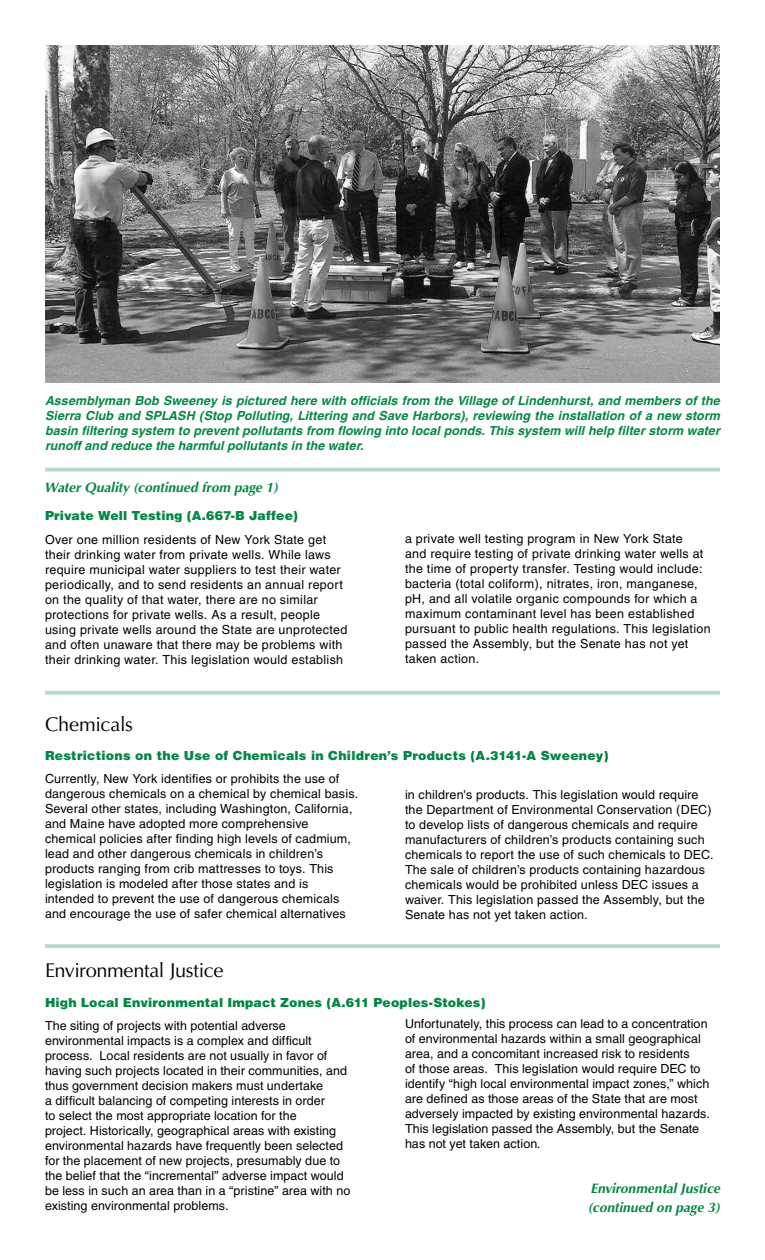
<style>
.page{position:relative;width:765px;height:1260px;background:#fff}
.page>*{position:absolute;margin:0;border:0;box-sizing:border-box;transform-origin:0 0}
.t1{font:20px "Optima";letter-spacing:-.02em;color:#000}
.t2{font:italic 700 13.75px/18.8px "Optima";letter-spacing:-.005em;color:#048743}
.t3{font:12.5px/15px "Helvetica";letter-spacing:.015em;color:#000}
.t4{font:italic 700 12.5px/15px "Helvetica";letter-spacing:.005em;color:#048743;text-align:justify}
.t5{font:900 12.5px "Helvetica";letter-spacing:.015em;color:#048743}
</style>
<div class="page">
<img style="left:45px;top:45px;width:675px;height:338px">
<svg style="left:45px;top:691px;width:675px;height:4px;background:#bbdecc"></svg>
<hr style="left:45px;top:944px;width:675px;height:4px;background:#b4dbc7">
<hr style="left:45px;top:468px;width:675px;height:3px;background:#b4dbc7">
<p class="t4" style="left:45px;top:393px;width:676px">Assemblyman Bob Sweeney is pictured here with officials from the Village of Lindenhurst, and members of the Sierra Club and SPLASH (Stop Polluting, Littering and Save Harbors), reviewing the installation of a new storm basin filtering system to prevent pollutants from flowing into local ponds. This system will help filter storm water runoff and reduce the harmful pollutants in the water.</p>
<p class="t2" style="left:44px;top:478px;width:235px">Water Quality (continued from page 1)</p>
<p class="t5" style="left:45px;top:507px;width:255px">Private Well Testing (A.667-B Jaffee)</p>
<p class="t3" style="left:45px;top:532px;width:304px">Over one million residents of New York State get their drinking water from private wells. While laws require municipal water suppliers to test their water periodically, and to send residents an annual report on the quality of that water, there are no similar protections for private wells. As a result, people using private wells around the State are unprotected and often unaware that there may be problems with their drinking water. This legislation would establish</p>
<p class="t3" style="left:405px;top:531px;width:307px">a private well testing program in New York State<br>and require testing of private drinking water wells at the time of property transfer. Testing would include: bacteria (total coliform), nitrates, iron, manganese, pH, and all volatile organic compounds for which a maximum contaminant level has been established pursuant to public health regulations. This legislation passed the Assembly, but the Senate has not yet taken action.</p>
<h1 class="t1" style="left:45px;top:713px;width:90px">Chemicals</h1>
<p class="t5" style="left:45px;top:747px;width:565px">Restrictions on the Use of Chemicals in Children’s Products (A.3141-A Sweeney)</p>
<p class="t3" style="left:45px;top:772px;width:315px">Currently, New York identifies or prohibits the use of dangerous chemicals on a chemical by chemical basis.<br>Several other states, including Washington, California, and Maine have adopted more comprehensive chemical policies after finding high levels of cadmium, lead and other dangerous chemicals in children’s products ranging from crib mattresses to toys. This legislation is modeled after those states and is intended to prevent the use of dangerous chemicals and encourage the use of safer chemical alternatives</p>
<h1 class="t1" style="left:45px;top:959px;width:180px">Environmental Justice</h1>
<p class="t3" style="left:405px;top:787px;width:310px">in children's products. This legislation would require the Department of Environmental Conservation (DEC) to develop lists of dangerous chemicals and require manufacturers of children’s products containing such chemicals to report the use of such chemicals to DEC.<br>The sale of children’s products containing hazardous chemicals would be prohibited unless DEC issues a waiver. This legislation passed the Assembly, but the Senate has not yet taken action.</p>
<p class="t5" style="left:45px;top:994px;width:442px">High Local Environmental Impact Zones (A.611 Peoples-Stokes)</p>
<p class="t3" style="left:45px;top:1018px;width:307px">The siting of projects with potential adverse environmental impacts is a complex and difficult process. Local residents are not usually in favor of having such projects located in their communities, and thus government decision makers must undertake<br>a difficult balancing of competing interests in order<br>to select the most appropriate location for the<br>project. Historically, geographical areas with existing environmental hazards have frequently been selected for the placement of new projects, presumably due to the belief that the “incremental” adverse impact would be less in such an area than in a “pristine” area with no existing environmental problems.</p>
<p class="t3" style="left:405px;top:1016px;width:306px">Unfortunately, this process can lead to a concentration of environmental hazards within a small geographical area, and a concomitant increased risk to residents<br>of those areas. This legislation would require DEC to identify “high local environmental impact zones,” which are defined as those areas of the State that are most adversely impacted by existing environmental hazards.<br>This legislation passed the Assembly, but the Senate has not yet taken action.</p>
<p class="t2" style="left:588px;top:1179px;width:134px">Environmental Justice (continued on page 3)</p>
</div>
